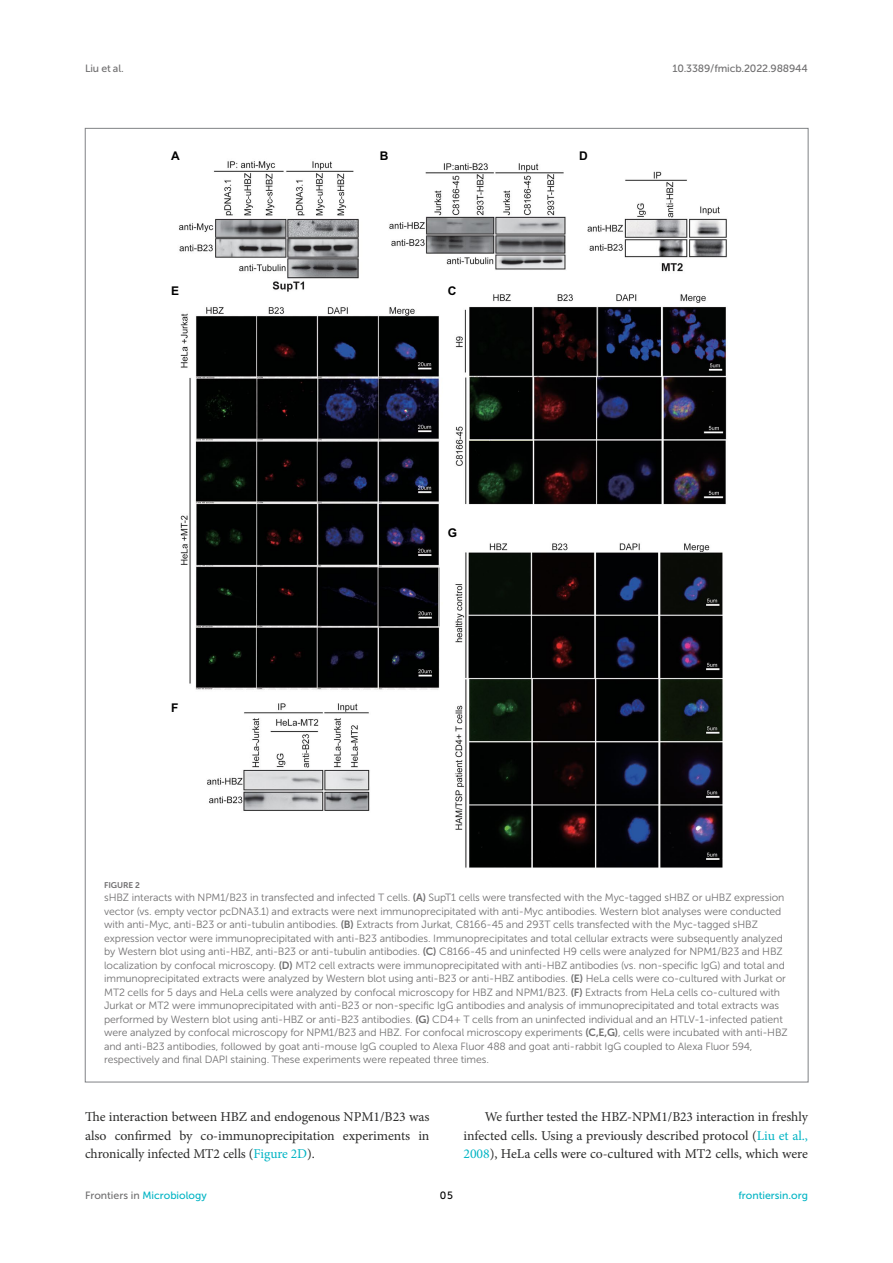
<style>
.page{position:relative;width:893px;height:1263px;background:#fff}
.page>*{position:absolute;margin:0;border:0;box-sizing:border-box;transform-origin:0 0}
.TEXT{font:13.5px/18.8px "Minion Pro";letter-spacing:-.005em;color:#2b2b2a;text-align:justify}
.t1{font:700 12px "Arial";color:#000}
.FIG_LEG{font:10.5px/13.5px "Museo Sans 300";letter-spacing:-.01em;color:#706f70}
.t2{font:10.5px "Museo Sans 500";color:#00b4c4}
.t3{font:10.5px "Museo Sans 500";letter-spacing:-.015em;color:#706f70}
.t4{font:10.5px "Museo Sans 500";color:#000}
.FIG_HD{font:8.25px "Museo Sans 700";letter-spacing:-.01em;color:#706f70}
.s1{font-family:"Museo Sans 700"}
.s2{color:#00b4c4}
.s3{color:#706f70}
</style>
<div class="page">
<img style="left:179px;top:161px;width:548px;height:707px">
<p class="t3" style="left:85px;top:63px;width:40px">Liu et al.</p>
<p class="t3" style="left:672px;top:63px;width:137px">10.3389/fmicb.2022.988944</p>
<p class="t1" style="left:171px;top:148px;width:10px">A</p>
<p class="t1" style="left:171px;top:283px;width:10px">E</p>
<p class="t1" style="left:171px;top:699px;width:9px">F</p>
<p class="t1" style="left:380px;top:148px;width:10px">B</p>
<p class="t1" style="left:579px;top:148px;width:10px">D</p>
<p class="t1" style="left:448px;top:283px;width:10px">C</p>
<p class="t1" style="left:448px;top:524px;width:11px">G</p>
<p class="FIG_HD" style="left:104px;top:880px;width:37px">FIGURE 2</p>
<p class="FIG_LEG" style="left:104px;top:891px;width:685px">sHBZ interacts with NPM1/B23 in transfected and infected T cells. <span class="s1">(A)</span> SupT1 cells were transfected with the Myc-tagged sHBZ or uHBZ expression vector (vs. empty vector pcDNA3.1) and extracts were next immunoprecipitated with anti-Myc antibodies. Western blot analyses were conducted with anti-Myc, anti-B23 or anti-tubulin antibodies. <span class="s1">(B)</span> Extracts from Jurkat, C8166-45 and 293 T cells transfected with the Myc-tagged sHBZ expression vector were immunoprecipitated with anti-B23 antibodies. Immunoprecipitates and total cellular extracts were subsequently analyzed by Western blot using anti-HBZ, anti-B23 or anti-tubulin antibodies. <span class="s1">(C)</span> C8166-45 and uninfected H9 cells were analyzed for NPM1/B23 and HBZ localization by confocal microscopy. <span class="s1">(D)</span> MT2 cell extracts were immunoprecipitated with anti-HBZ antibodies (vs. non-specific IgG) and total and immunoprecipitated extracts were analyzed by Western blot using anti-B23 or anti-HBZ antibodies. <span class="s1">(E)</span> HeLa cells were co-cultured with Jurkat or MT2 cells for 5 days and HeLa cells were analyzed by confocal microscopy for HBZ and NPM1/B23. <span class="s1">(F)</span> Extracts from HeLa cells co-cultured with Jurkat or MT2 were immunoprecipitated with anti-B23 or non-specific IgG antibodies and analysis of immunoprecipitated and total extracts was performed by Western blot using anti-HBZ or anti-B23 antibodies. <span class="s1">(G)</span> CD4+ T cells from an uninfected individual and an HTLV-1-infected patient were analyzed by confocal microscopy for NPM1/B23 and HBZ. For confocal microscopy experiments <span class="s1">(C,E,G)</span>, cells were incubated with anti-HBZ and anti-B23 antibodies, followed by goat anti-mouse IgG coupled to Alexa Fluor 488 and goat anti-rabbit IgG coupled to Alexa Fluor 594, respectively and final DAPI staining. These experiments were repeated three times.</p>
<p class="TEXT" style="left:85px;top:1107px;width:346px">The interaction between HBZ and endogenous NPM1/B23 was also confirmed by co-immunoprecipitation experiments in chronically infected MT2 cells (<span class="s2">Figure 2D</span>).</p>
<p class="TEXT" style="left:463px;top:1107px;width:346px;text-indent:21px">We further tested the HBZ-NPM1/B23 interaction in freshly infected cells. Using a previously described protocol (<span class="s2">Liu et al., 2008</span>), HeLa cells were co-cultured with MT2 cells, which were</p>
<p class="t2" style="left:85px;top:1190px;width:123px"><span class="s3">Frontiers in</span> Microbiology</p>
<p class="t4" style="left:440px;top:1190px;width:14px">05</p>
<p class="t2" style="left:738px;top:1190px;width:71px">frontiersin.org</p>
</div>
